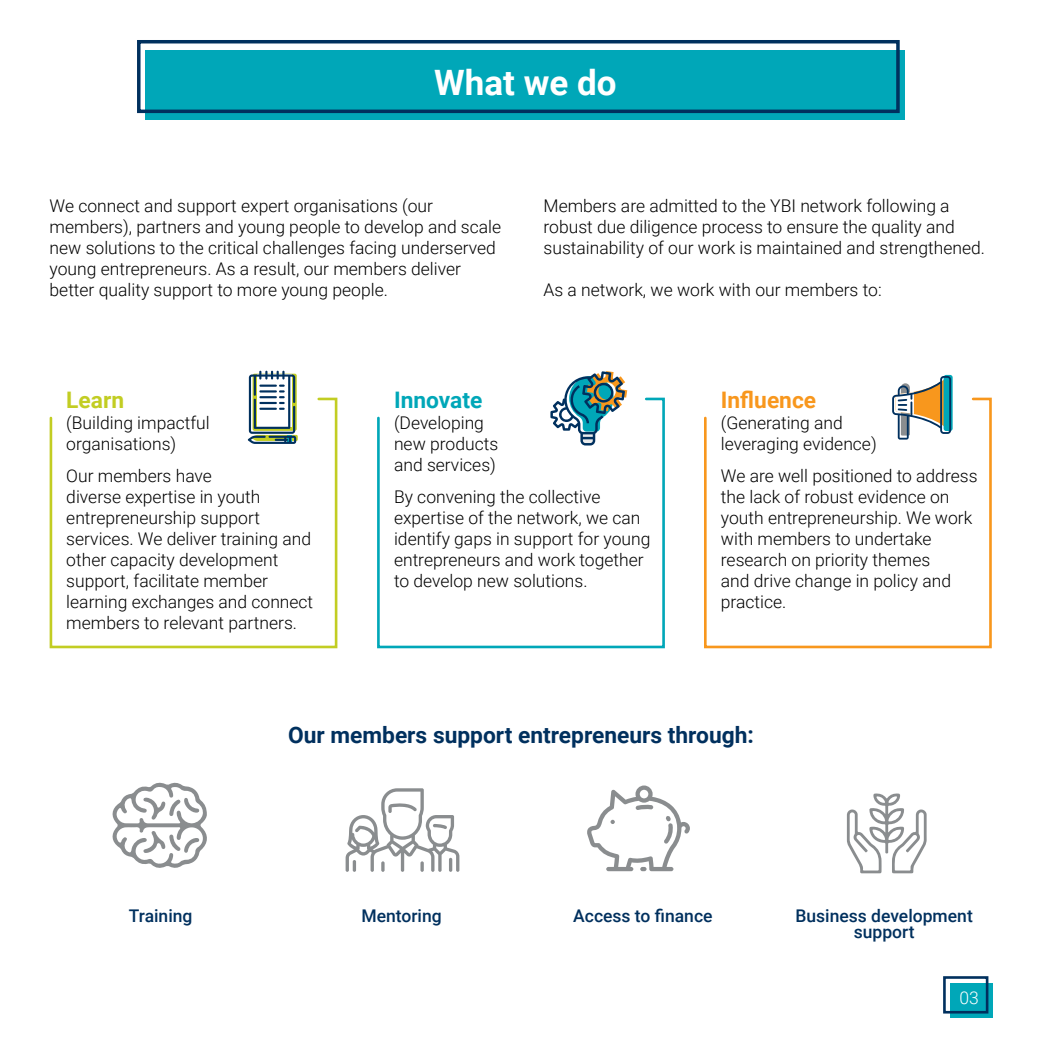
<style>
.page{position:relative;width:1042px;height:1042px;background:#fff}
.page>*{position:absolute;margin:0;border:0;box-sizing:border-box;transform-origin:0 0}
.t1{font:700 35px "Roboto";color:#fff}
.t2{font:700 22.75px "Roboto";color:#00305e}
.t3{font:700 22.75px "Roboto";color:#f8971d}
.t4{font:700 22.75px "Roboto";color:#00a7b8}
.t5{font:700 22.75px "Roboto";color:#c2cd23}
.t6{font:300 17.5px/21px "Roboto";color:#000}
.t7{font:500 17.5px/15.8px "Roboto";color:#00305e;text-align:center}
.t8{font:300 17.5px "Roboto";color:#fff}
</style>
<div class="page">
<div style="left:146px;top:50px;width:759px;height:70px;background:#00a7b8"></div>
<div style="left:137px;top:40px;width:762px;height:73px;border:4px solid #00305e"></div>
<svg style="left:587px;top:785px;width:103px;height:86px"></svg>
<svg style="left:847px;top:793px;width:79px;height:80px"></svg>
<svg style="left:112px;top:782px;width:95px;height:86px"></svg>
<svg style="left:346px;top:788px;width:113px;height:84px"></svg>
<svg style="left:420px;top:861px;width:4px;height:11px"></svg>
<div style="left:949px;top:983px;width:43px;height:34px;background:#00a7b8"></div>
<div style="left:943px;top:976px;width:45px;height:37px;border:3px solid #00305e"></div>
<svg style="left:248px;top:371px;width:49px;height:25px"></svg>
<svg style="left:49px;top:396px;width:289px;height:253px"></svg>
<svg style="left:377px;top:397px;width:288px;height:252px"></svg>
<svg style="left:550px;top:371px;width:77px;height:74px"></svg>
<svg style="left:704px;top:396px;width:288px;height:253px"></svg>
<div style="left:943px;top:375px;width:9px;height:56px;background:#009baf;border-radius:3px"></div>
<svg style="left:892px;top:376px;width:59px;height:63px"></svg>
<h1 class="t1" style="left:434px;top:58px;width:184px">What we do</h1>
<p class="t6" style="left:50px;top:194px;width:453px">We connect and support expert organisations (our members), partners and young people to develop and scale new solutions to the critical challenges facing underserved young entrepreneurs. As a result, our members deliver better quality support to more young people.</p>
<p class="t6" style="left:543px;top:194px;width:443px">Members are admitted to the YBI network following a robust due diligence process to ensure the quality and sustainability of our work is maintained and strengthened.</p>
<p class="t6" style="left:543px;top:278px;width:340px">As a network, we work with our members to:</p>
<h2 class="t5" style="left:66px;top:384px;width:59px">Learn</h2>
<p class="t6" style="left:66px;top:412px;width:145px">(Building impactful organisations)</p>
<p class="t6" style="left:66px;top:464px;width:248px">Our members have<br>diverse expertise in youth entrepreneurship support services. We deliver training and other capacity development support, facilitate member learning exchanges and connect members to relevant partners.</p>
<h2 class="t4" style="left:394px;top:384px;width:90px">Innovate</h2>
<p class="t6" style="left:394px;top:412px;width:106px">(Developing new products and services)</p>
<p class="t6" style="left:394px;top:485px;width:258px">By convening the collective expertise of the network, we can identify gaps in support for young entrepreneurs and work together to develop new solutions.</p>
<h2 class="t3" style="left:721px;top:384px;width:97px">Influence</h2>
<p class="t6" style="left:721px;top:412px;width:157px">(Generating and leveraging evidence)</p>
<p class="t6" style="left:721px;top:464px;width:258px">We are well positioned to address the lack of robust evidence on youth entrepreneurship. We work with members to undertake research on priority themes<br>and drive change in policy and practice.</p>
<h2 class="t2" style="left:288px;top:719px;width:467px">Our members support entrepreneurs through:</h2>
<p class="t7" style="left:129px;top:907px;width:65px">Training</p>
<p class="t7" style="left:361px;top:907px;width:82px">Mentoring</p>
<p class="t7" style="left:573px;top:907px;width:141px">Access to finance</p>
<p class="t7" style="left:795px;top:907px;width:179px">Business development support</p>
<p class="t8" style="left:959px;top:985px;width:21px">03</p>
</div>
